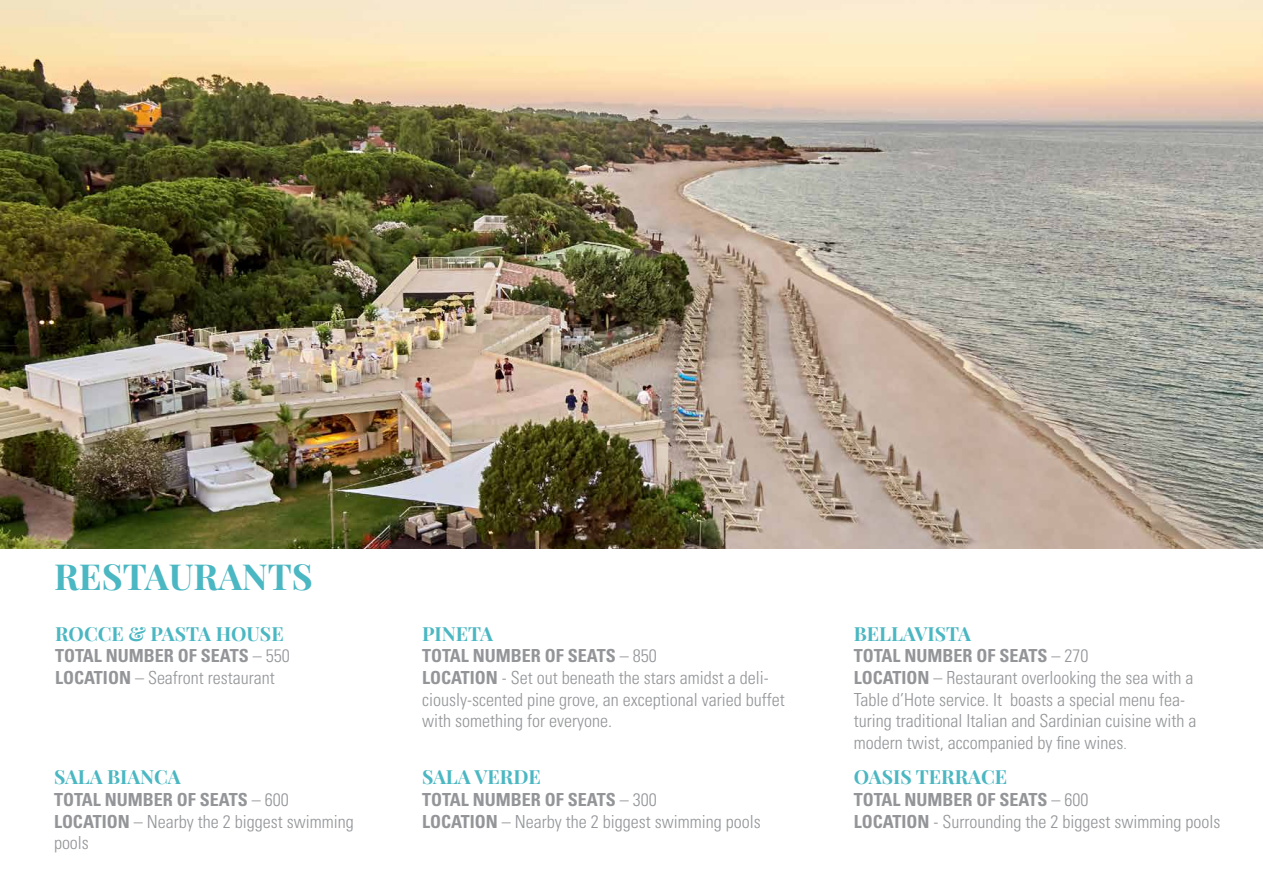
<style>
.page{position:relative;width:1263px;height:893px;background:#fff}
.page>*{position:absolute;margin:0;border:0;box-sizing:border-box;transform-origin:0 0}
.t1{font:700 36px "Playfair Display";color:#4ab7c2}
.t2{font:700 19.5px "Playfair Display";color:#4ab7c2}
.t3{font:300 condensed 18px/21.6px "Univers";color:#939598}
.t4{font:700 condensed 18px/21.6px "Univers";color:#939598}
.s1{font-weight:300}
.s2{font-weight:700}
.s3{font-size:15px}
</style>
<div class="page">
<img style="left:0;top:0;width:1263px;height:549px">
<h1 class="t1" style="left:54px;top:554px;width:260px">RESTAURANTS</h1>
<p class="t2" style="left:55px;top:621px;width:230px">ROCCE &amp; PASTA HOUSE</p>
<p class="t4" style="left:55px;top:645px;width:236px">TOTAL NUMBER OF SEATS <span class="s1">– 550<br></span>LOCATION <span class="s1">– Seafront restaurant</span></p>
<p class="t2" style="left:54px;top:765px;width:128px">SALA BIANCA</p>
<p class="t3" style="left:54px;top:789px;width:301px"><span class="s2">TOTAL NUMBER OF SEATS</span> – 600<br><span class="s2">LOCATION</span> – Nearby the 2 biggest swimming pools</p>
<p class="t2" style="left:422px;top:621px;width:73px">PINETA</p>
<p class="t3" style="left:422px;top:645px;width:364px"><span class="s2">TOTAL NUMBER OF SEATS</span> – 850<br><span class="s2">LOCATION</span> - Set out beneath the stars amidst a deli&shy;ciously-scented pine grove, an exceptional varied buffet with something for everyone.</p>
<p class="t2" style="left:422px;top:765px;width:120px">SALA VERDE</p>
<p class="t3" style="left:422px;top:789px;width:340px"><span class="s2">TOTAL NUMBER OF SEATS</span> – 300<br><span class="s2">LOCATION</span> – Nearby the 2 biggest swimming pools</p>
<p class="t2" style="left:854px;top:621px;width:119px">BELLAVISTA</p>
<p class="t3" style="left:854px;top:645px;width:344px"><span class="s2">TOTAL NUMBER OF SEATS</span> – 270<br><span class="s2">LOCATION</span> – Restaurant overlooking the sea with a Table d’Hote service. It boasts a special menu fea&shy;turing traditional Italian and Sardinian cuisine with a modern twist, accompanied by fine wines<span class="s3">.</span></p>
<p class="t2" style="left:854px;top:765px;width:155px">OASIS TERRACE</p>
<p class="t3" style="left:854px;top:789px;width:368px"><span class="s2">TOTAL NUMBER OF SEATS</span> – 600<br><span class="s2">LOCATION</span> - Surrounding the 2 biggest swimming pools</p>
</div>
